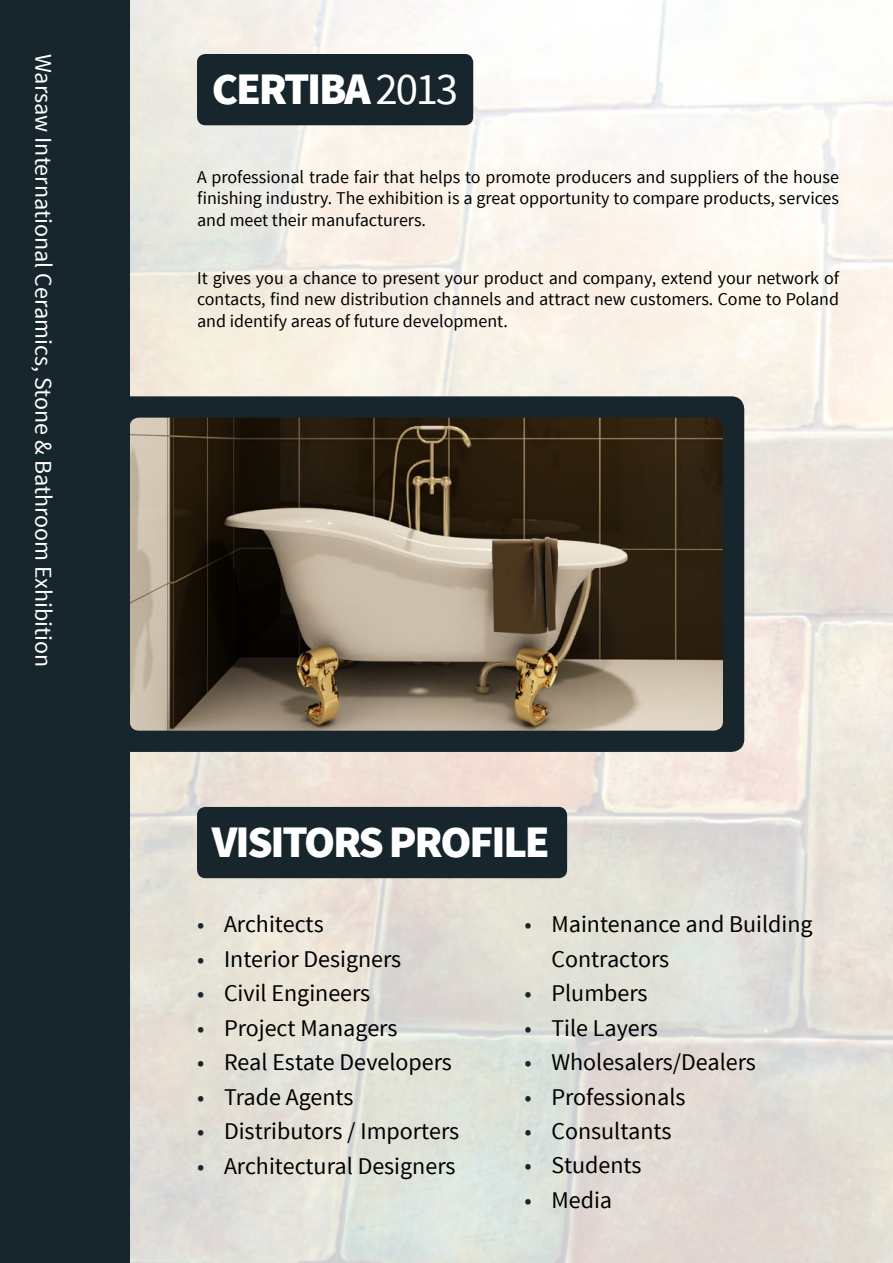
<style>
.page{position:relative;width:893px;height:1263px;background:#fff}
.page>*{position:absolute;margin:0;border:0;box-sizing:border-box;transform-origin:0 0}
.t1{font:900 45px "Source Sans Pro";letter-spacing:-.05em;color:#fff}
.t2{font:24px/34.5px "Source Sans Pro";color:#000}
.t3{font:24px "Source Sans Pro";color:#fff}
.t4{font:18px/21.6px "Source Sans Pro";color:#000;text-align:justify}
.s1{font-weight:400}
.s2{color:#17252d}
</style>
<div class="page">
<img style="left:130px;top:0;width:763px;height:1263px">
<div style="left:108px;top:396px;width:636px;height:356px;background:#17252d;border-radius:13px"></div>
<img style="left:130px;top:418px;width:593px;height:313px">
<div style="left:197px;top:54px;width:276px;height:71px;background:#17252d;border-radius:9px"></div>
<div style="left:0;top:0;width:130px;height:1263px;background:#17252d"></div>
<div style="left:197px;top:807px;width:370px;height:71px;background:#17252d;border-radius:9px"></div>
<h2 class="t3" style="left:58px;top:54px;width:615px;rotate:90deg">Warsaw International Ceramics, Stone &amp; Bathroom Exhibition</h2>
<h1 class="t1" style="left:212px;top:60px;width:248px">CERTIBA <span class="s1">2013</span></h1>
<p class="t4" style="left:197px;top:166px;width:644px">A professional trade fair that helps to promote producers and suppliers of the house finishing industry. The exhibition is a great opportunity to compare products, services and meet their manufacturers.</p>
<p class="t4" style="left:197px;top:267px;width:644px">It gives you a chance to present your product and company, extend your network of contacts, find new distribution channels and attract new customers. Come to Poland and identify areas of future development.</p>
<h1 class="t1" style="left:212px;top:813px;width:340px">VISITORS PROFILE</h1>
<h2 class="t2" style="left:197px;top:907px;width:128px"><span class="s2">•</span> Architects</h2>
<h2 class="t2" style="left:197px;top:942px;width:206px"><span class="s2">•</span> Interior Designers</h2>
<h2 class="t2" style="left:197px;top:976px;width:175px"><span class="s2">•</span> Civil Engineers</h2>
<h2 class="t2" style="left:197px;top:1011px;width:202px"><span class="s2">•</span> Project Managers</h2>
<h2 class="t2" style="left:197px;top:1045px;width:256px"><span class="s2">•</span> Real Estate Developers</h2>
<h2 class="t2" style="left:197px;top:1080px;width:158px"><span class="s2">•</span> Trade Agents</h2>
<h2 class="t2" style="left:197px;top:1114px;width:264px"><span class="s2">•</span> Distributors / Importers</h2>
<h2 class="t2" style="left:197px;top:1149px;width:260px"><span class="s2">•</span> Architectural Designers</h2>
<h2 class="t2" style="left:551px;top:907px;width:263px;text-indent:-27px"><span class="s2">•</span> Maintenance and Building<br>Contractors</h2>
<h2 class="t2" style="left:524px;top:976px;width:125px"><span class="s2">•</span> Plumbers</h2>
<h2 class="t2" style="left:524px;top:1011px;width:135px"><span class="s2">•</span> Tile Layers</h2>
<h2 class="t2" style="left:524px;top:1045px;width:233px"><span class="s2">•</span> Wholesalers/Dealers</h2>
<h2 class="t2" style="left:524px;top:1080px;width:163px"><span class="s2">•</span> Professionals</h2>
<h2 class="t2" style="left:524px;top:1114px;width:149px"><span class="s2">•</span> Consultants</h2>
<h2 class="t2" style="left:524px;top:1149px;width:119px"><span class="s2">•</span> Students</h2>
<h2 class="t2" style="left:524px;top:1183px;width:89px"><span class="s2">•</span> Media</h2>
</div>
